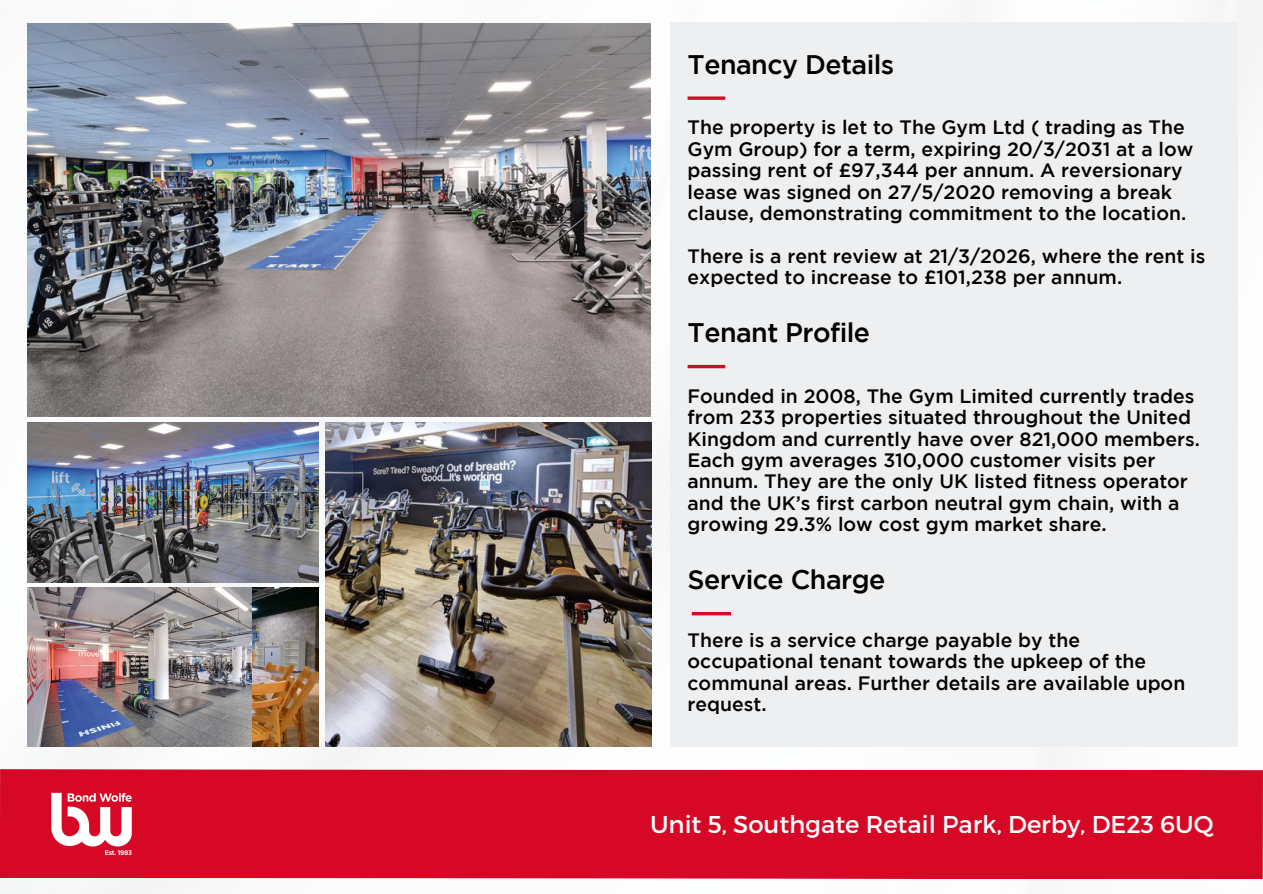
<style>
.page{position:relative;width:1263px;height:894px;background:#fff}
.page>*{position:absolute;margin:0;border:0;box-sizing:border-box;transform-origin:0 0}
.t1{font:500 26.7px "Gotham";letter-spacing:-.02em;color:#000}
.t2{font:24.3px "Montserrat";color:#fff}
.t3{font:500 19.35px/21.3px "Gotham";color:#000}
</style>
<div class="page">
<img style="left:0;top:0;width:1263px;height:893px">
<div style="left:0;top:768px;width:1263px;height:111px;background:#d70826"></div>
<img style="left:48px;top:787px;width:88px;height:72px">
<div style="left:671px;top:22px;width:567px;height:724px;background:#edeff1"></div>
<svg style="left:688px;top:96px;width:37px;height:4px"></svg>
<hr style="left:688px;top:365px;width:37px;height:3px;background:#d70826">
<svg style="left:692px;top:612px;width:39px;height:3px"></svg>
<img style="left:326px;top:422px;width:325px;height:324px">
<img style="left:251px;top:587px;width:67px;height:159px">
<img style="left:27px;top:422px;width:292px;height:160px">
<img style="left:27px;top:23px;width:623px;height:393px">
<img style="left:27px;top:587px;width:224px;height:159px">
<p class="t1" style="left:688px;top:54px;width:208px">Tenancy Details</p>
<p class="t3" style="left:688px;top:118px;width:507px">The property is let to The Gym Ltd ( trading as The Gym Group) for a term, expiring 20/3/2031 at a low passing rent of £97,344 per annum. A reversionary lease was signed on 27/5/2020 removing a break clause, demonstrating commitment to the location.</p>
<h1 class="t3" style="left:688px;top:246px;width:519px">There is a rent review at 21/3/2026, where the rent is expected to increase to £101,238 per annum.</h1>
<p class="t1" style="left:688px;top:322px;width:184px">Tenant Profile</p>
<h1 class="t3" style="left:688px;top:386px;width:514px">Founded in 2008, The Gym Limited currently trades from 233 properties situated throughout the United Kingdom and currently have over 821,000 members.<br>Each gym averages 310,000 customer visits per annum. They are the only UK listed fitness operator and the UK’s first carbon neutral gym chain, with a growing 29.3% low cost gym market share.</h1>
<p class="t1" style="left:688px;top:569px;width:199px">Service Charge</p>
<p class="t3" style="left:688px;top:630px;width:499px">There is a service charge payable by the occupational tenant towards the upkeep of the communal areas. Further details are available upon request.</p>
<h2 class="t2" style="left:650px;top:808px;width:565px">Unit 5, Southgate Retail Park, Derby, DE23 6UQ</h2>
</div>
